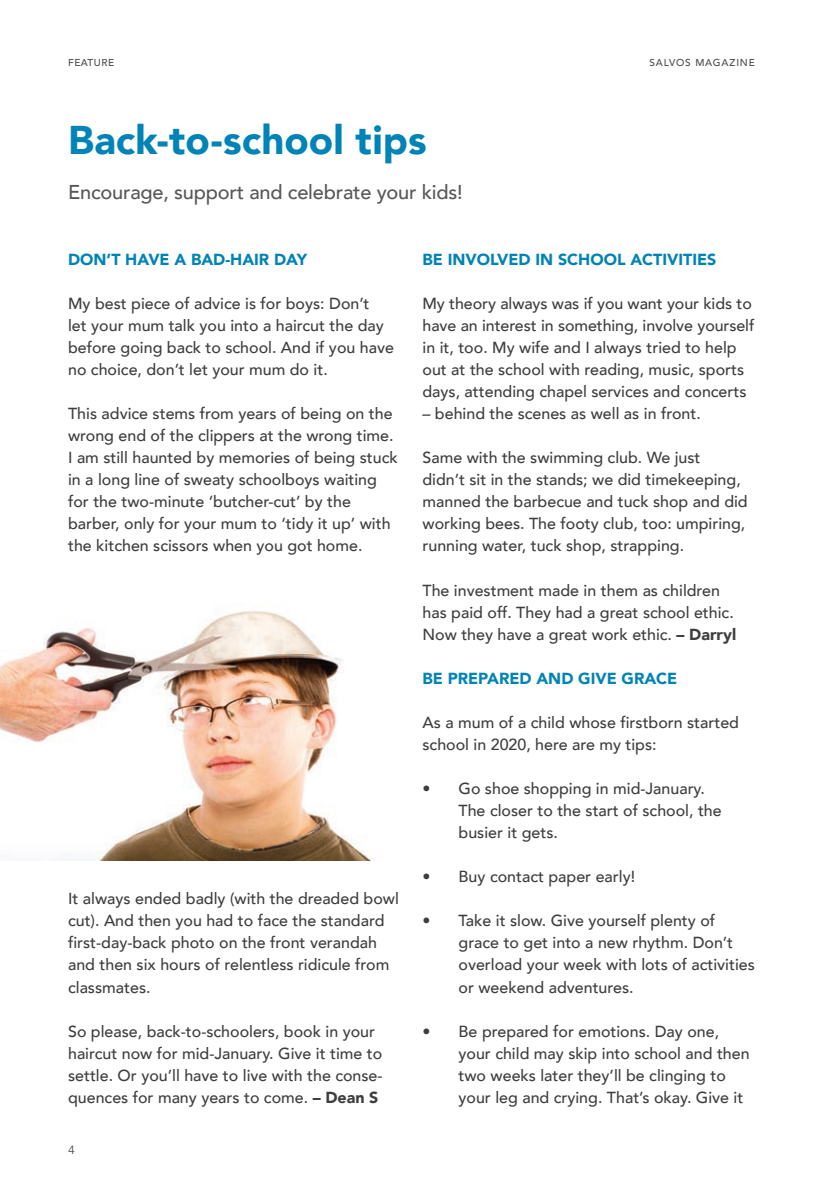
<style>
.page{position:relative;width:840px;height:1191px;background:#fff}
.page>*{position:absolute;margin:0;border:0;box-sizing:border-box;transform-origin:0 0}
.Salvos_Header{font:900 40px "Avenir";color:#0083b6}
.Salvos_Subhead{font:500 20px "Avenir";letter-spacing:-.01em;color:#57585a}
.Body{font:500 16px/22px "Avenir";color:#3e3e3f}
.Intext_Subhead{font:900 16px "Avenir";color:#0083b6}
.t1{font:12px "Avenir";color:#4b4c4d}
.Page_name_-_Left{font:500 10px "Avenir";letter-spacing:.08em;color:#4b4c4d}
.Page_name_-_Left-2{font:500 10px "Avenir";letter-spacing:.06em;color:#4b4c4d}
.s1{font-weight:900}
</style>
<div class="page">
<img style="left:0;top:611px;width:374px;height:249px">
<p class="Page_name_-_Left-2" style="left:68px;top:54px;width:47px">FEATURE</p>
<p class="Salvos_Header" style="left:68px;top:106px;width:360px">Back-to-school tips</p>
<p class="Salvos_Subhead" style="left:68px;top:174px;width:396px">Encourage, support and celebrate your kids!</p>
<p class="Page_name_-_Left" style="left:649px;top:54px;width:107px">SALVOS MAGAZINE</p>
<p class="Intext_Subhead" style="left:68px;top:245px;width:240px">DON’T HAVE A BAD-HAIR DAY</p>
<p class="Body" style="left:68px;top:291px;width:327px">My best piece of advice is for boys: Don’t<br>let your mum talk you into a haircut the day before going back to school. And if you have no choice, don’t let your mum do it.</p>
<p class="Body" style="left:68px;top:401px;width:331px">This advice stems from years of being on the wrong end of the clippers at the wrong time.<br>I am still haunted by memories of being stuck in a long line of sweaty schoolboys waiting for the two-minute ‘butcher-cut’ by the barber, only for your mum to ‘tidy it up’ with the kitchen scissors when you got home.</p>
<p class="Body" style="left:68px;top:887px;width:332px">It always ended badly (with the dreaded bowl cut). And then you had to face the standard first-day-back photo on the front verandah and then six hours of relentless ridicule from classmates.</p>
<p class="Body" style="left:68px;top:1019px;width:316px">So please, back-to-schoolers, book in your haircut now for mid-January. Give it time to settle. Or you’ll have to live with the conse&shy;quences for many years to come. <span class="s1">– Dean S</span></p>
<p class="t1" style="left:68px;top:1142px;width:8px">4</p>
<p class="Intext_Subhead" style="left:422px;top:245px;width:295px">BE INVOLVED IN SCHOOL ACTIVITIES</p>
<p class="Body" style="left:422px;top:291px;width:333px">My theory always was if you want your kids to have an interest in something, involve yourself in it, too. My wife and I always tried to help out at the school with reading, music, sports days, attending chapel services and concerts</p>
<p class="Body" style="left:422px;top:401px;width:279px">– behind the scenes as well as in front.</p>
<p class="Body" style="left:422px;top:446px;width:326px">Same with the swimming club. We just<br>didn’t sit in the stands; we did timekeeping, manned the barbecue and tuck shop and did working bees. The footy club, too: umpiring, running water, tuck shop, strapping.</p>
<p class="Body" style="left:422px;top:578px;width:315px">The investment made in them as children has paid off. They had a great school ethic.<br>Now they have a great work ethic. <span class="s1">– Darryl</span></p>
<p class="Intext_Subhead" style="left:422px;top:664px;width:256px">BE PREPARED AND GIVE GRACE</p>
<p class="Body" style="left:422px;top:710px;width:318px">As a mum of a child whose firstborn started school in 2020, here are my tips:</p>
<p class="Body" style="left:458px;top:776px;width:264px;text-indent:-36px">• Go shoe shopping in mid-January.<br>The closer to the start of school, the busier it gets.</p>
<p class="Body" style="left:422px;top:864px;width:214px">• Buy contact paper early!</p>
<p class="Body" style="left:458px;top:909px;width:297px;text-indent:-36px">• Take it slow. Give yourself plenty of grace to get into a new rhythm. Don’t overload your week with lots of activities or weekend adventures.</p>
<p class="Body" style="left:458px;top:1019px;width:292px;text-indent:-36px">• Be prepared for emotions. Day one, your child may skip into school and then two weeks later they’ll be clinging to your leg and crying. That’s okay. Give it</p>
</div>
